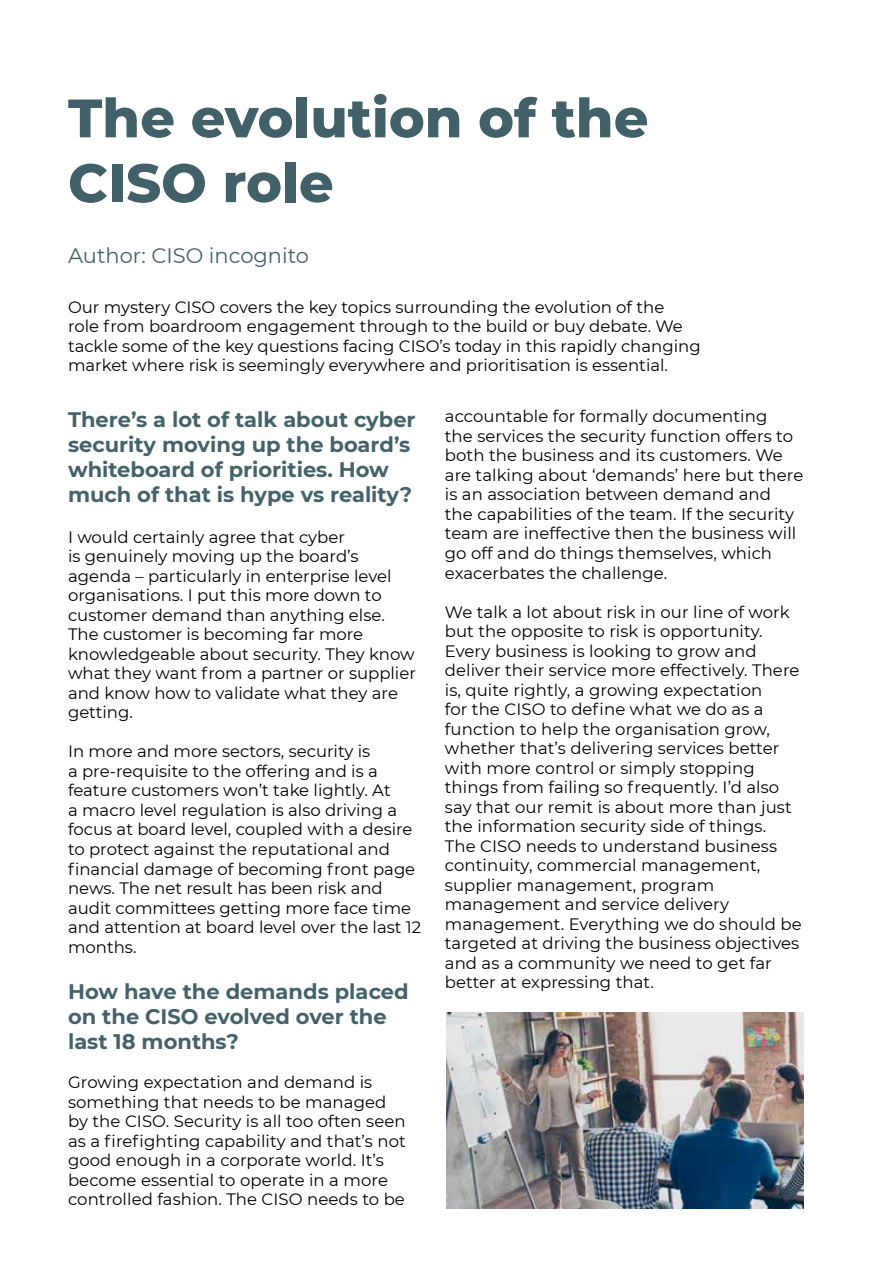
<style>
.page{position:relative;width:893px;height:1263px;background:#fff}
.page>*{position:absolute;margin:0;border:0;box-sizing:border-box;transform-origin:0 0}
.t1{font:800 54px/64.8px "Montserrat";color:#426067}
.t2{font:700 21px/25.2px "Montserrat";color:#446269}
.t3{font:21px "Montserrat";color:#446269}
.t4{font:16.5px/19.5px "Montserrat";color:#000}
</style>
<div class="page">
<img style="left:446px;top:1012px;width:358px;height:197px">
<h1 class="t1" style="left:68px;top:83px;width:582px">The evolution of the<br>CISO role</h1>
<p class="t3" style="left:68px;top:241px;width:243px">Author: CISO incognito</p>
<p class="t4" style="left:68px;top:296px;width:634px">Our mystery CISO covers the key topics surrounding the evolution of the<br>role from boardroom engagement through to the build or buy debate. We tackle some of the key questions facing CISO’s today in this rapidly changing market where risk is seemingly everywhere and prioritisation is essential.</p>
<p class="t2" style="left:68px;top:406px;width:349px">There’s a lot of talk about cyber security moving up the board’s whiteboard of priorities. How much of that is hype vs reality?</p>
<p class="t4" style="left:68px;top:527px;width:349px">I would certainly agree that cyber<br>is genuinely moving up the board’s agenda – particularly in enterprise level organisations. I put this more down to customer demand than anything else.<br>The customer is becoming far more knowledgeable about security. They know what they want from a partner or supplier and know how to validate what they are getting.</p>
<p class="t4" style="left:68px;top:741px;width:355px">In more and more sectors, security is<br>a pre-requisite to the offering and is a feature customers won’t take lightly. At<br>a macro level regulation is also driving a focus at board level, coupled with a desire to protect against the reputational and financial damage of becoming front page news. The net result has been risk and audit committees getting more face time and attention at board level over the last 12 months.</p>
<p class="t2" style="left:68px;top:977px;width:342px">How have the demands placed on the CISO evolved over the last 18 months?</p>
<p class="t4" style="left:68px;top:1072px;width:339px">Growing expectation and demand is something that needs to be managed by the CISO. Security is all too often seen as a firefighting capability and that’s not good enough in a corporate world. It’s become essential to operate in a more controlled fashion. The CISO needs to be</p>
<p class="t4" style="left:445px;top:406px;width:360px">accountable for formally documenting<br>the services the security function offers to both the business and its customers. We are talking about ‘demands’ here but there is an association between demand and<br>the capabilities of the team. If the security team are ineffective then the business will go off and do things themselves, which exacerbates the challenge.</p>
<p class="t4" style="left:445px;top:601px;width:358px">We talk a lot about risk in our line of work but the opposite to risk is opportunity.<br>Every business is looking to grow and deliver their service more effectively. There is, quite rightly, a growing expectation<br>for the CISO to define what we do as a function to help the organisation grow, whether that’s delivering services better with more control or simply stopping things from failing so frequently. I’d also say that our remit is about more than just the information security side of things.<br>The CISO needs to understand business continuity, commercial management, supplier management, program management and service delivery management. Everything we do should be targeted at driving the business objectives and as a community we need to get far better at expressing that.</p>
</div>
